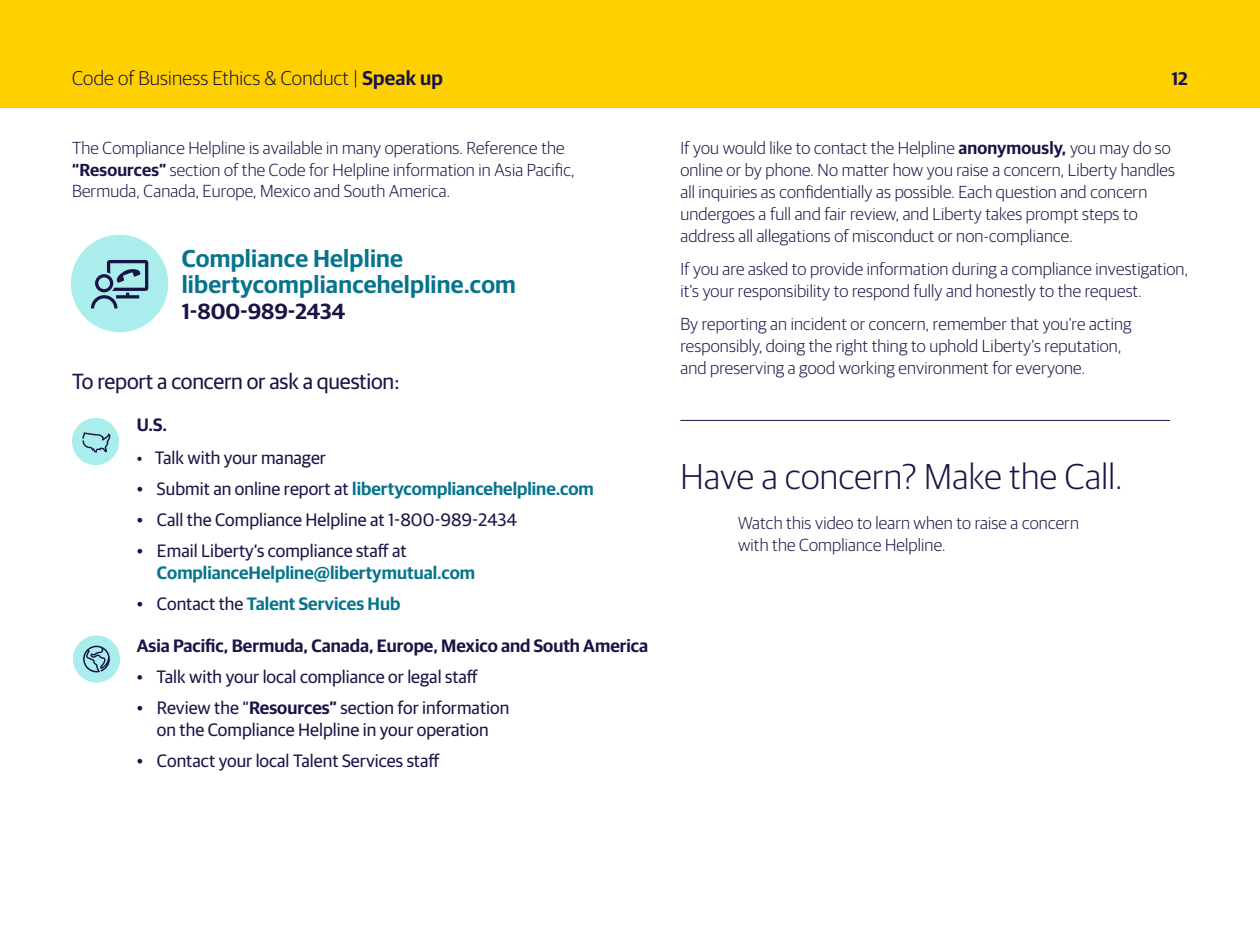
<style>
.page{position:relative;width:1260px;height:936px;background:#fff}
.page>*{position:absolute;margin:0;border:0;box-sizing:border-box;transform-origin:0 0}
.t1{font:300 36px "Guardian Sans";letter-spacing:.01em;color:#1a1446}
.t2{font:600 24.4px/26px "Guardian Sans";letter-spacing:.01em;color:#06748c}
.t3{font:22px "Guardian Sans";letter-spacing:-.01em;color:#1a1446}
.t4{font:600 22px "Guardian Sans";color:#1a1446}
.t5{font:300 20px "Guardian Sans";letter-spacing:.01em;color:#1a1446}
.t6{font:600 18.4px "Guardian Sans";color:#1a1446}
.t7{font:18px/22px "Guardian Sans";color:#1a1446;text-align:center}
.t8{font:600 18px "Guardian Sans";color:#06748c}
.t9{font:600 18px "Guardian Sans";color:#1a1446}
.t10{font:300 17.6px/22px "Guardian Sans";letter-spacing:.01em;color:#1a1446}
.s1{font-weight:600}
.s2{font-size:16px}
.s3{font-weight:400;color:#1a1446}
.s4{font-size:17.6px}
</style>
<div class="page">
<div style="left:71px;top:235px;width:97px;height:97px;background:#aaeded;border-radius:50%"></div>
<svg style="left:91px;top:260px;width:57px;height:48px"></svg>
<div style="left:73px;top:635px;width:47px;height:48px;background:#aaeded;border-radius:50%"></div>
<svg style="left:83px;top:646px;width:27px;height:26px"></svg>
<div style="left:72px;top:418px;width:47px;height:47px;background:#aaeded;border-radius:50%"></div>
<svg style="left:82px;top:432px;width:28px;height:21px"></svg>
<hr style="left:680px;top:420px;width:490px;height:1px;background:#1a1446">
<div style="left:0;top:0;width:1260px;height:108px;background:#ffd000"></div>
<p class="t5" style="left:72px;top:64px;width:372px">Code of Business Ethics &amp; Conduct | <span class="s1">Speak up</span></p>
<p class="t6" style="left:1172px;top:65px;width:18px">12</p>
<p class="t10" style="left:72px;top:136px;width:504px;line-height:21.4px">The Compliance Helpline is available in many operations. Reference the <span class="s1">“Resources”</span> section of the Code for Helpline information in Asia Pacific,<br>Bermuda, Canada, Europe, Mexico and South America.</p>
<h2 class="t2" style="left:182px;top:244px;width:336px">Compliance Helpline libertycompliancehelpline.com</h2>
<p class="t4" style="left:182px;top:295px;width:165px">1-800-989-2434</p>
<p class="t3" style="left:72px;top:366px;width:329px">To report a concern or ask a question:</p>
<p class="t9" style="left:137px;top:412px;width:32px">U.S.</p>
<p class="t7" style="left:137px;top:446px;width:191px"><span class="s2">•</span> Talk with your manager</p>
<p class="t8" style="left:137px;top:476px;width:458px"><span class="s3">• Submit an online report at</span> libertycompliancehelpline.com</p>
<p class="t7" style="left:137px;top:508px;width:382px">• Call the Compliance Helpline at 1-800-989-2434</p>
<p class="t7" style="left:137px;top:539px;width:271px">• Email Liberty’s compliance staff at</p>
<p class="t8" style="left:157px;top:560px;width:320px">ComplianceHelpline@libertymutual.com</p>
<p class="t8" style="left:137px;top:591px;width:265px"><span class="s3">• Contact the</span> Talent Services Hub</p>
<p class="t9" style="left:137px;top:633px;width:513px">Asia Pacific, Bermuda, Canada, Europe, Mexico and South America</p>
<p class="t7" style="left:137px;top:665px;width:343px"><span class="s4">•</span> Talk with your local compliance or legal staff</p>
<p class="t7" style="left:137px;top:696px;width:374px">• Review the “<span class="s1">Resources”</span> section for information on the Compliance Helpline in your operation</p>
<p class="t7" style="left:137px;top:749px;width:304px">• Contact your local Talent Services staff</p>
<p class="t10" style="left:680px;top:136px;width:496px">If you would like to contact the Helpline <span class="s1">anonymously,</span> you may do so online or by phone. No matter how you raise a concern, Liberty handles all inquiries as confidentially as possible. Each question and concern undergoes a full and fair review, and Liberty takes prompt steps to address all allegations of misconduct or non-compliance.</p>
<p class="t10" style="left:680px;top:257px;width:509px">If you are asked to provide information during a compliance investigation, it’s your responsibility to respond fully and honestly to the request.</p>
<p class="t10" style="left:680px;top:312px;width:453px">By reporting an incident or concern, remember that you’re acting responsibly, doing the right thing to uphold Liberty’s reputation, and preserving a good working environment for everyone.</p>
<h1 class="t1" style="left:680px;top:451px;width:443px">Have a concern? Make the Call.</h1>
<p class="t10" style="left:738px;top:511px;width:342px">Watch this video to learn when to raise a concern with the Compliance Helpline.</p>
</div>
